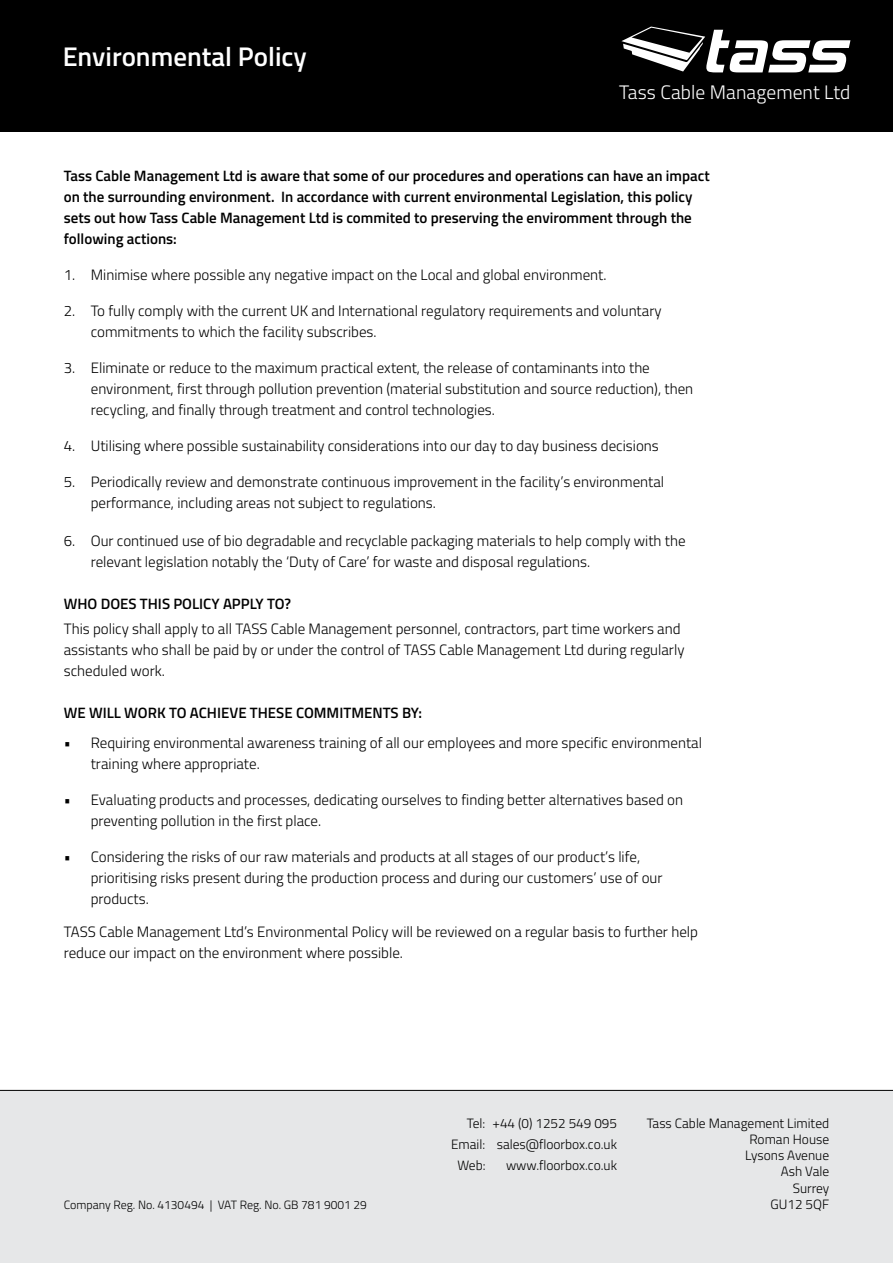
<style>
.page{position:relative;width:893px;height:1263px;background:#fff}
.page>*{position:absolute;margin:0;border:0;box-sizing:border-box;transform-origin:0 0}
.t1{font:600 27px "Titillium";color:#fff}
.t2{font:300 19.5px "Titillium";letter-spacing:.005em;color:#fff}
.t3{font:300 15px/21px "Titillium";color:#000}
.t4{font:600 15px/21px "Titillium";color:#000}
.t5{font:300 13.5px/16.2px "Titillium";color:#000;text-align:right}
.t6{font:300 12px "Titillium";color:#000}
</style>
<div class="page">
<div style="left:0;top:0;width:893px;height:132px;background:#000"></div>
<svg style="left:621px;top:26px;width:229px;height:46px"></svg>
<div style="left:0;top:1090px;width:893px;height:173px;background:#e6e7e8"></div>
<hr style="left:0;top:1090px;width:893px;height:1px;background:#000">
<h1 class="t1" style="left:63px;top:36px;width:246px">Environmental Policy</h1>
<h2 class="t2" style="left:619px;top:78px;width:233px">Tass Cable Management Ltd</h2>
<p class="t4" style="left:64px;top:165px;width:647px">Tass Cable Management Ltd is aware that some of our procedures and operations can have an impact on the surrounding environment. In accordance with current environmental Legislation, this policy sets out how Tass Cable Management Ltd is commited to preserving the enviromment through the following actions:</p>
<p class="t3" style="left:64px;top:264px;width:544px">1. Minimise where possible any negative impact on the Local and global environment.</p>
<p class="t3" style="left:91px;top:300px;width:572px;text-indent:-27px">2. To fully comply with the current UK and International regulatory requirements and voluntary commitments to which the facility subscribes.</p>
<p class="t3" style="left:91px;top:357px;width:604px;text-indent:-27px">3. Eliminate or reduce to the maximum practical extent, the release of contaminants into the environment, first through pollution prevention (material substitution and source reduction), then recycling, and finally through treatment and control technologies.</p>
<p class="t3" style="left:64px;top:435px;width:597px">4. Utilising where possible sustainability considerations into our day to day business decisions</p>
<p class="t3" style="left:91px;top:471px;width:575px;text-indent:-27px">5. Periodically review and demonstrate continuous improvement in the facility’s environmental performance, including areas not subject to regulations.</p>
<p class="t3" style="left:91px;top:529px;width:596px;text-indent:-27px">6. Our continued use of bio degradable and recyclable packaging materials to help comply with the relevant legislation notably the ‘Duty of Care’ for waste and disposal regulations.</p>
<p class="t4" style="left:64px;top:592px;width:229px">WHO DOES THIS POLICY APPLY TO?</p>
<p class="t3" style="left:64px;top:618px;width:622px">This policy shall apply to all TASS Cable Management personnel, contractors, part time workers and assistants who shall be paid by or under the control of TASS Cable Management Ltd during regularly scheduled work.</p>
<p class="t4" style="left:64px;top:702px;width:360px">WE WILL WORK TO ACHIEVE THESE COMMITMENTS BY:</p>
<p class="t3" style="left:91px;top:732px;width:613px;text-indent:-27px">• Requiring environmental awareness training of all our employees and more specific environmental training where appropriate.</p>
<p class="t3" style="left:91px;top:789px;width:594px;text-indent:-27px">• Evaluating products and processes, dedicating ourselves to finding better alternatives based on preventing pollution in the first place.</p>
<p class="t3" style="left:91px;top:846px;width:573px;text-indent:-27px">• Considering the risks of our raw materials and products at all stages of our product’s life, prioritising risks present during the production process and during our customers’ use of our products.</p>
<p class="t3" style="left:64px;top:921px;width:636px">TASS Cable Management Ltd’s Environmental Policy will be reviewed on a regular basis to further help reduce our impact on the environment where possible.</p>
<p class="t6" style="left:64px;top:1196px;width:305px">Company Reg. No. 4130494 | VAT Reg. No. GB 781 9001 29</p>
<p class="t5" style="left:467px;top:1114px;width:152px">Tel: +44 (0) 1252 549 095</p>
<p class="t5" style="left:451px;top:1135px;width:167px">Email: sales@floorbox.co.uk</p>
<p class="t5" style="left:457px;top:1156px;width:30px">Web:</p>
<p class="t5" style="left:506px;top:1156px;width:113px">www.floorbox.co.uk</p>
<p class="t5" style="left:647px;top:1114px;width:184px">Tass Cable Management Limited<br>Roman House<br>Lysons Avenue<br>Ash Vale<br>Surrey<br>GU12 5QF</p>
</div>
